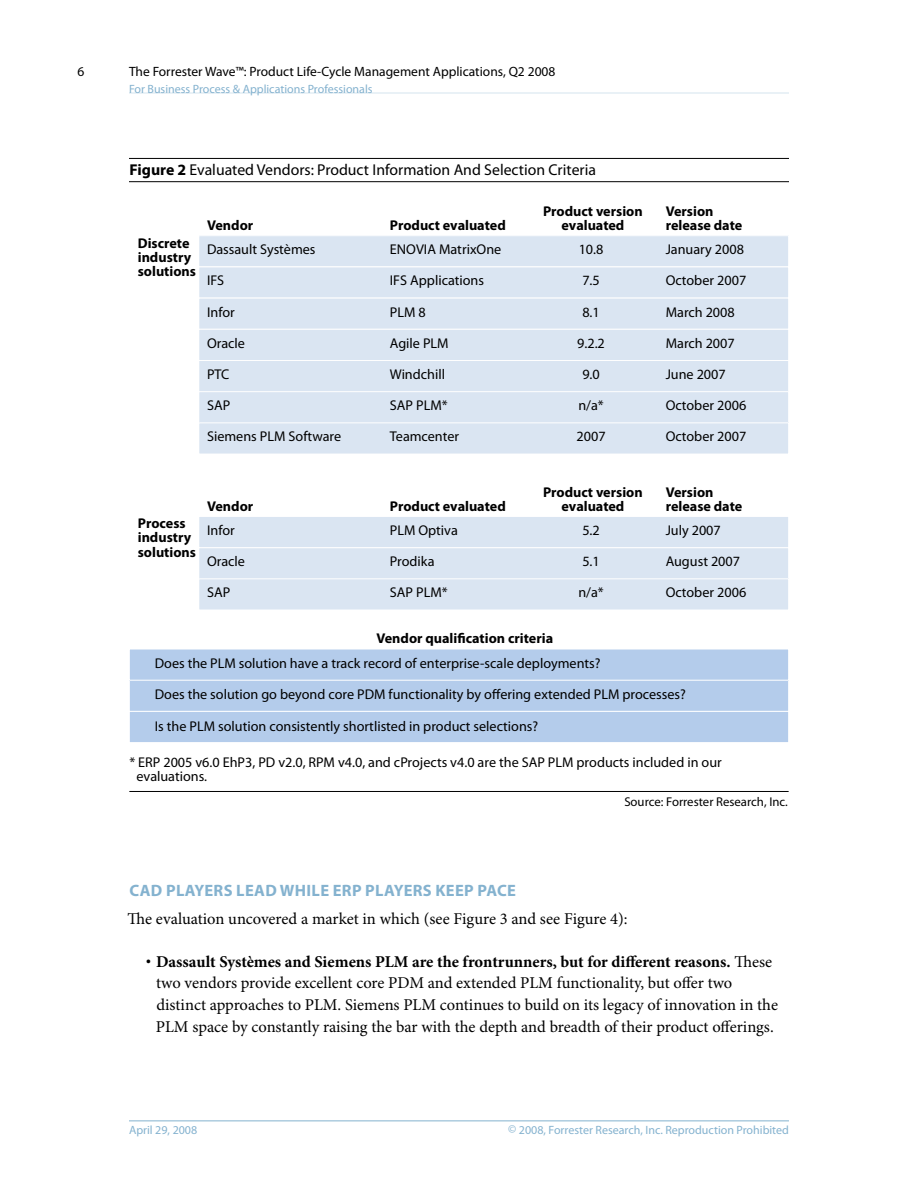
<style>
.page{position:relative;width:918px;height:1188px;background:#fff}
.page>*{position:absolute;margin:0;border:0;box-sizing:border-box;transform-origin:0 0}
.t1{font:16.5px/21.8px "Minion Pro";color:#000}
.t2{font:700 16.5px "Myriad Pro";letter-spacing:.02em;color:#84b2cf}
.t3{font:15.75px "Myriad Pro";color:#000}
.t4{font:14.25px/31.2px "Myriad Pro";color:#000}
.t5{font:700 14.25px/14.2px "Myriad Pro";color:#000}
.t6{font:13.5px "Myriad Pro";color:#000}
.t7{font:12.75px "Myriad Pro";color:#000}
.t8{font:12px "Myriad Pro";color:#84b2cf}
.s1{font-weight:700}
.s2{font-weight:700;font-size:24px}
</style>
<div class="page">
<hr style="left:129px;top:1120px;width:660px;height:1px;background:#84b2cf">
<hr style="left:129px;top:93px;width:660px;height:1px;background:#d4e4ee">
<hr style="left:129px;top:158px;width:660px;height:1px;background:#000">
<hr style="left:129px;top:181px;width:660px;height:1px;background:#000">
<hr style="left:129px;top:791px;width:660px;height:1px;background:#000">
<div style="left:199px;top:548px;width:590px;height:31px;background:#dae5f2"></div>
<div style="left:199px;top:236px;width:590px;height:31px;background:#dae5f2"></div>
<div style="left:198px;top:235px;width:591px;height:32px;border:1px solid #fff"></div>
<div style="left:199px;top:267px;width:590px;height:31px;background:#dae5f2"></div>
<div style="left:198px;top:267px;width:591px;height:31px;border:1px solid #fff"></div>
<div style="left:199px;top:298px;width:590px;height:31px;background:#dae5f2"></div>
<div style="left:198px;top:298px;width:591px;height:32px;border:1px solid #fff"></div>
<div style="left:199px;top:329px;width:590px;height:31px;background:#dae5f2"></div>
<div style="left:198px;top:329px;width:591px;height:32px;border:1px solid #fff"></div>
<div style="left:199px;top:360px;width:590px;height:32px;background:#dae5f2"></div>
<div style="left:198px;top:360px;width:591px;height:32px;border:1px solid #fff"></div>
<div style="left:199px;top:392px;width:590px;height:31px;background:#dae5f2"></div>
<div style="left:198px;top:391px;width:591px;height:32px;border:1px solid #fff"></div>
<div style="left:199px;top:423px;width:590px;height:31px;background:#dae5f2"></div>
<div style="left:198px;top:423px;width:591px;height:31px;border:1px solid #fff"></div>
<div style="left:199px;top:516px;width:590px;height:32px;background:#dae5f2"></div>
<div style="left:198px;top:516px;width:591px;height:32px;border:1px solid #fff"></div>
<div style="left:199px;top:579px;width:590px;height:31px;background:#dae5f2"></div>
<div style="left:198px;top:578px;width:591px;height:32px;border:1px solid #fff"></div>
<div style="left:129px;top:680px;width:660px;height:31px;background:#b4cceb"></div>
<div style="left:129px;top:711px;width:660px;height:32px;background:#b4cceb"></div>
<div style="left:129px;top:711px;width:660px;height:32px;border:1px solid #fff"></div>
<div style="left:129px;top:649px;width:660px;height:31px;background:#b4cceb"></div>
<div style="left:129px;top:649px;width:660px;height:32px;border:1px solid #fff"></div>
<p class="t6" style="left:78px;top:64px;width:8px">6</p>
<p class="t6" style="left:129px;top:64px;width:428px">The Forrester Wave™: Product Life-Cycle Management Applications, Q2 2008</p>
<p class="t8" style="left:129px;top:82px;width:245px">For Business Process &amp; Applications Professionals</p>
<p class="t3" style="left:130px;top:161px;width:468px"><span class="s1">Figure 2</span> Evaluated Vendors: Product Information And Selection Criteria</p>
<p class="t5" style="left:138px;top:236px;width:60px">Discrete industry solutions</p>
<p class="t5" style="left:207px;top:218px;width:48px">Vendor</p>
<p class="t5" style="left:390px;top:218px;width:117px">Product evaluated</p>
<p class="t4" style="left:207px;top:234px;width:136px">Dassault Systèmes<br>IFS<br>Infor<br>Oracle<br>PTC<br>SAP<br>Siemens PLM Software</p>
<p class="t4" style="left:390px;top:234px;width:113px">ENOVIA MatrixOne<br>IFS Applications<br>PLM 8<br>Agile PLM<br>Windchill<br>SAP PLM*<br>Teamcenter</p>
<p class="t5" style="left:138px;top:517px;width:60px">Process industry solutions</p>
<p class="t5" style="left:207px;top:499px;width:48px">Vendor</p>
<p class="t5" style="left:390px;top:499px;width:117px">Product evaluated</p>
<p class="t4" style="left:207px;top:515px;width:40px">Infor<br>Oracle<br>SAP</p>
<p class="t4" style="left:390px;top:515px;width:70px">PLM Optiva<br>Prodika<br>SAP PLM*</p>
<p class="t5" style="left:543px;top:204px;width:101px;text-align:center">Product version evaluated</p>
<p class="t5" style="left:666px;top:204px;width:78px">Version release date</p>
<p class="t4" style="left:666px;top:234px;width:82px">January 2008<br>October 2007<br>March 2008<br>March 2007<br>June 2007<br>October 2006<br>October 2007</p>
<p class="t4" style="left:577px;top:234px;width:31px;text-align:center">10.8<br>7.5<br>8.1<br>9.2.2<br>9.0 n/a*<br>2007</p>
<p class="t5" style="left:543px;top:485px;width:101px;text-align:center">Product version evaluated</p>
<p class="t5" style="left:666px;top:485px;width:78px">Version release date</p>
<p class="t4" style="left:578px;top:515px;width:27px">5.2<br>5.1 n/a*</p>
<p class="t4" style="left:666px;top:515px;width:82px">July 2007<br>August 2007<br>October 2006</p>
<p class="t5" style="left:376px;top:631px;width:178px">Vendor qualification criteria</p>
<p class="t4" style="left:155px;top:648px;width:533px">Does the PLM solution have a track record of enterprise-scale deployments?<br>Does the solution go beyond core PDM functionality by offering extended PLM processes?<br>Is the PLM solution consistently shortlisted in product selections?</p>
<p class="t4" style="left:136px;top:755px;width:587px;line-height:14.2px;text-indent:-7px">* ERP 2005 v6.0 EhP3, PD v2.0, RPM v4.0, and cProjects v4.0 are the SAP PLM products included in our evaluations.</p>
<p class="t7" style="left:624px;top:795px;width:165px">Source: Forrester Research, Inc.</p>
<p class="t2" style="left:129px;top:881px;width:388px">CAD PLAYERS LEAD WHILE ERP PLAYERS KEEP PACE</p>
<p class="t1" style="left:128px;top:908px;width:502px">The evaluation uncovered a market in which (see Figure 3 and see Figure 4):</p>
<p class="t1" style="left:156px;top:951px;width:624px;text-indent:-10px"><span class="s2">·</span> <span class="s1">Dassault Systèmes and Siemens PLM are the frontrunners, but for different reasons.</span> These two vendors provide excellent core PDM and extended PLM functionality, but offer two distinct approaches to PLM. Siemens PLM continues to build on its legacy of innovation in the PLM space by constantly raising the bar with the depth and breadth of their product offerings.</p>
<p class="t8" style="left:129px;top:1123px;width:70px">April 29, 2008</p>
<p class="t8" style="left:508px;top:1123px;width:282px">© 2008, Forrester Research, Inc. Reproduction Prohibited</p>
</div>
